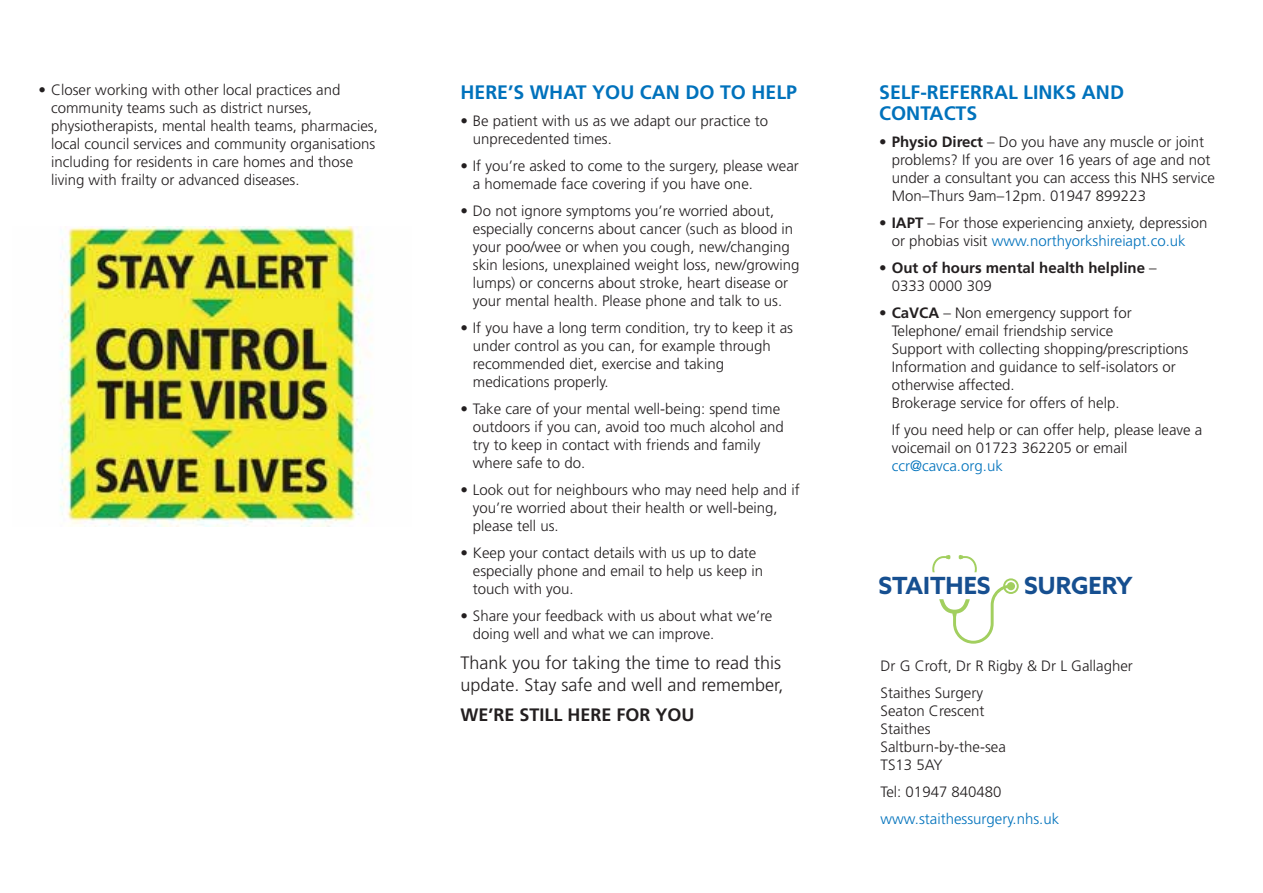
<style>
.page{position:relative;width:1263px;height:893px;background:#fff}
.page>*{position:absolute;margin:0;border:0;box-sizing:border-box;transform-origin:0 0}
.t1{font:700 23.7px "Azo Sans";color:#164f90}
.t2{font:700 19.5px/21px "Frutiger LT Std";color:#0072bc}
.t3{font:300 18px/21.6px "Frutiger LT Std";color:#231f20}
.t4{font:700 18px "Frutiger LT Std";color:#231f20}
.t5{font:300 15px/18px "Frutiger LT Std";color:#231f20}
.t6{font:700 15px/18px "Frutiger LT Std";color:#231f20}
.t7{font:300 15px "Frutiger LT Std";color:#0072bc}
.s1{font-weight:700}
.s2{color:#0072bc}
.s3{font-weight:300}
</style>
<div class="page">
<img style="left:60px;top:227px;width:313px;height:300px">
<svg style="left:959px;top:555px;width:18px;height:17px"></svg>
<svg style="left:932px;top:555px;width:18px;height:17px"></svg>
<svg style="left:939px;top:578px;width:80px;height:66px"></svg>
<p class="t5" style="left:51px;top:81px;width:328px;text-indent:-13px">• Closer working with other local practices and community teams such as district nurses, physiotherapists, mental health teams, pharmacies, local council services and community organisations including for residents in care homes and those living with frailty or advanced diseases.</p>
<h2 class="t2" style="left:460px;top:81px;width:338px">HERE’S WHAT YOU CAN DO TO HELP</h2>
<p class="t5" style="left:473px;top:112px;width:297px;text-indent:-13px">• Be patient with us as we adapt our practice to unprecedented times.</p>
<p class="t5" style="left:473px;top:157px;width:327px;text-indent:-13px">• If you’re asked to come to the surgery, please wear a homemade face covering if you have one.</p>
<p class="t5" style="left:473px;top:202px;width:328px;text-indent:-13px">• Do not ignore symptoms you’re worried about, especially concerns about cancer (such as blood in your poo/wee or when you cough, new/changing skin lesions, unexplained weight loss, new/growing lumps) or concerns about stroke, heart disease or your mental health. Please phone and talk to us.</p>
<p class="t5" style="left:473px;top:319px;width:322px;text-indent:-13px">• If you have a long term condition, try to keep it as under control as you can, for example through recommended diet, exercise and taking medications properly.</p>
<p class="t5" style="left:473px;top:400px;width:312px;text-indent:-13px">• Take care of your mental well-being: spend time outdoors if you can, avoid too much alcohol and try to keep in contact with friends and family where safe to do.</p>
<p class="t5" style="left:473px;top:481px;width:328px;text-indent:-13px">• Look out for neighbours who may need help and if you’re worried about their health or well-being, please tell us.</p>
<p class="t5" style="left:473px;top:544px;width:292px;text-indent:-13px">• Keep your contact details with us up to date especially phone and email to help us keep in touch with you.</p>
<p class="t5" style="left:473px;top:607px;width:301px;text-indent:-13px">• Share your feedback with us about what we’re doing well and what we can improve.</p>
<p class="t3" style="left:460px;top:652px;width:325px">Thank you for taking the time to read this update. Stay safe and well and remember,</p>
<p class="t4" style="left:460px;top:705px;width:236px">WE’RE STILL HERE FOR YOU</p>
<h2 class="t2" style="left:879px;top:81px;width:246px">SELF-REFERRAL LINKS AND<br>CONTACTS</h2>
<p class="t5" style="left:892px;top:133px;width:325px;text-indent:-13px"><span class="s1">• Physio Direct</span> – Do you have any muscle or joint problems? If you are over 16 years of age and not under a consultant you can access this NHS service Mon–Thurs 9am–12pm. 01947 899223</p>
<p class="t5" style="left:892px;top:214px;width:317px;text-indent:-13px"><span class="s1">• IAPT</span> – For those experiencing anxiety, depression or phobias visit <span class="s2">www.northyorkshireiapt.co.uk</span></p>
<p class="t6" style="left:892px;top:258px;width:267px;text-indent:-13px">• Out of hours mental health helpline <span class="s3">–<br>0333 0000 309</span></p>
<p class="t5" style="left:892px;top:304px;width:298px;text-indent:-13px"><span class="s1">• CaVCA</span> – Non emergency support for Telephone/ email friendship service<br>Support with collecting shopping/prescriptions Information and guidance to self-isolators or otherwise affected.<br>Brokerage service for offers of help.</p>
<p class="t5" style="left:892px;top:421px;width:312px">If you need help or can offer help, please leave a voicemail on 01723 362205 or email</p>
<p class="t7" style="left:892px;top:457px;width:113px">ccr@cavca.org.uk</p>
<h1 class="t1" style="left:878px;top:570px;width:114px">STAITHES</h1>
<h1 class="t1" style="left:1024px;top:570px;width:110px">SURGERY</h1>
<p class="t5" style="left:881px;top:652px;width:254px;line-height:27px">Dr G Croft, Dr R Rigby &amp; Dr L Gallagher<br>Staithes Surgery</p>
<p class="t5" style="left:881px;top:702px;width:127px">Seaton Crescent<br>Staithes<br>Saltburn-by-the-sea<br>TS13 5AY</p>
<p class="t5" style="left:881px;top:783px;width:122px">Tel: 01947 840480</p>
<p class="t7" style="left:881px;top:810px;width:180px">www.staithessurgery.nhs.uk</p>
</div>
